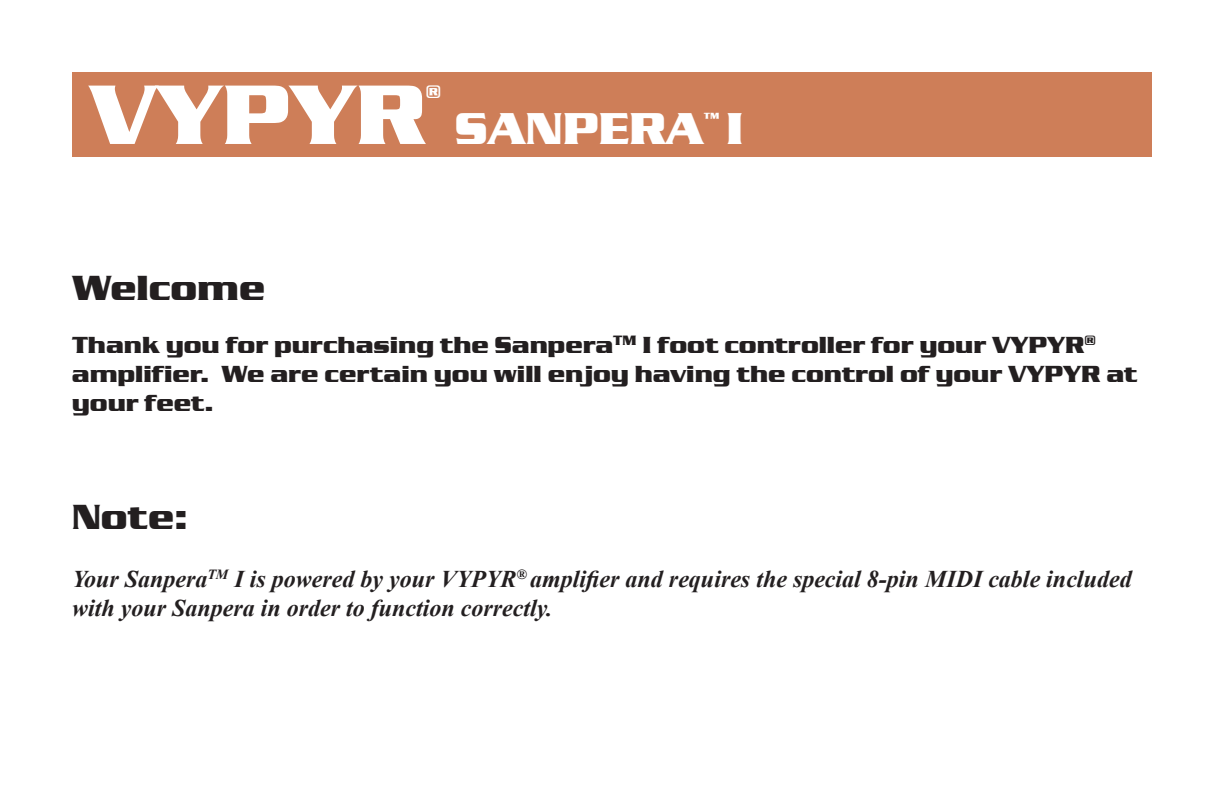
<style>
.page{position:relative;width:1224px;height:792px;background:#fff}
.page>*{position:absolute;margin:0;border:0;box-sizing:border-box;transform-origin:0 0}
.t1{font:700 87.6px "Serpentine D";color:#fff}
.t2{font:700 46px "Serpentine D";color:#fff}
.t3{font:700 36px "Serpentine D";color:#231f20}
.t4{font:700 24px/28.8px "Serpentine D";color:#231f20}
.t5{font:italic 700 24px/28.8px "Times New Roman";color:#231f20}
.t6{font:700 18.8px "Serpentine D";color:#fff}
.t7{font:700 15.2px "Serpentine D";color:#fff}
</style>
<div class="page">
<div style="left:72px;top:72px;width:1080px;height:85px;background:#ce7e58"></div>
<p class="t1" style="left:89px;top:65px;width:338px">VYPYR</p>
<p class="t6" style="left:426px;top:81px;width:17px">®</p>
<p class="t2" style="left:455px;top:103px;width:250px">SANPERA</p>
<p class="t7" style="left:704px;top:110px;width:17px">™</p>
<p class="t2" style="left:726px;top:103px;width:19px">I</p>
<p class="t3" style="left:72px;top:268px;width:195px">Welcome</p>
<p class="t4" style="left:72px;top:331px;width:1067px">Thank you for purchasing the Sanpera<sup>TM</sup> I foot controller for your VYPYR<sup>® </sup>amplifier. We are certain you will enjoy having the control of your VYPYR at your feet.</p>
<p class="t3" style="left:72px;top:497px;width:117px">Note:</p>
<p class="t5" style="left:72px;top:564px;width:1061px">Your Sanpera<sup>TM</sup> I is powered by your VYPYR<sup>®</sup> amplifier and requires the special 8-pin MIDI cable included with your Sanpera in order to function correctly.</p>
</div>
